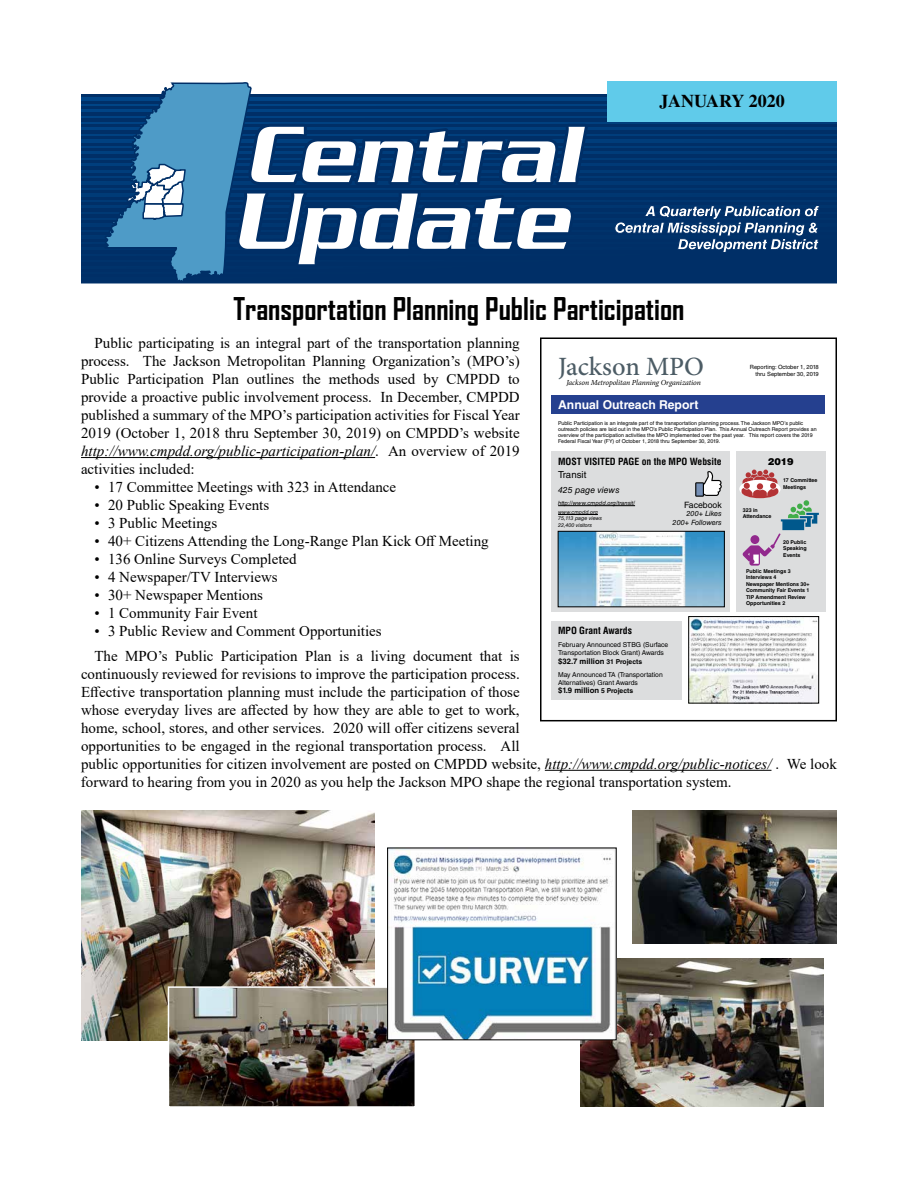
<style>
.page{position:relative;width:918px;height:1188px;background:#fff}
.page>*{position:absolute;margin:0;border:0;box-sizing:border-box;transform-origin:0 0}
.t1{font:700 30px "Agency FB";color:#000}
.t2{font:500 26.4px "Minion Pro";color:#4c5c65}
.t3{font:700 18px "Times LT Std";color:#000}
.t4{font:15px/18px "Times New Roman";color:#000}
.t5{font:700 12.15px "Helvetica LT Std";color:#fff}
.t6{font:700 condensed 9.6px "Helvetica LT Std";color:#000}
.t7{font:9.6px "Helvetica LT Std";color:#000}
.t8{font:900 9.6px "Helvetica LT Std";color:#000}
.t9{font:italic 8.7px "Helvetica LT Std";color:#000}
.t10{font:8.7px "Helvetica LT Std";color:#000}
.t11{font:700 7.8px "Helvetica LT Std";color:#000}
.t12{font:italic 7.8px "Minion Pro";letter-spacing:-.01em;color:#000}
.t13{font:italic 7.2px/8.7px "Helvetica LT Std";color:#000;text-align:right}
.t14{font:6.75px/8.1px "Helvetica LT Std";color:#000}
.t15{font:5.85px/6.9px "Helvetica LT Std";color:#000;text-align:right}
.t16{font:italic 5.85px "Helvetica LT Std";color:#000}
.t17{font:5.25px/5.8px "Helvetica LT Std";color:#000}
.t18{font:700 5.25px/6.3px "Helvetica LT Std";color:#000}
.t19{font:italic 5.25px/6.3px "Helvetica LT Std";color:#000}
.s1{font-style:italic}
.s2{font-size:6.75px}
</style>
<div class="page">
<svg style="left:81px;top:97px;width:756px;height:183px;background:#003772"></svg>
<hr style="left:81px;top:94px;width:756px;height:3px;background:#002f67">
<hr style="left:81px;top:101px;width:756px;height:3px;background:#002f67">
<hr style="left:81px;top:106px;width:756px;height:3px;background:#002f67">
<hr style="left:81px;top:112px;width:756px;height:4px;background:#002f67">
<hr style="left:81px;top:118px;width:756px;height:4px;background:#002f67">
<hr style="left:81px;top:124px;width:756px;height:3px;background:#002f67">
<hr style="left:81px;top:130px;width:756px;height:4px;background:#002f67">
<hr style="left:81px;top:136px;width:756px;height:3px;background:#002f67">
<hr style="left:81px;top:143px;width:756px;height:2px;background:#002f67">
<hr style="left:81px;top:148px;width:756px;height:3px;background:#002f67">
<hr style="left:81px;top:154px;width:756px;height:4px;background:#002f67">
<hr style="left:81px;top:160px;width:756px;height:3px;background:#002f67">
<hr style="left:81px;top:166px;width:756px;height:4px;background:#002f67">
<hr style="left:81px;top:173px;width:756px;height:3px;background:#002f67">
<hr style="left:81px;top:178px;width:756px;height:4px;background:#002f67">
<hr style="left:81px;top:185px;width:756px;height:3px;background:#002f67">
<hr style="left:81px;top:190px;width:756px;height:3px;background:#002f67">
<hr style="left:81px;top:197px;width:756px;height:3px;background:#002f67">
<hr style="left:81px;top:202px;width:756px;height:3px;background:#002f67">
<hr style="left:81px;top:208px;width:756px;height:3px;background:#002f67">
<hr style="left:81px;top:214px;width:756px;height:4px;background:#002f67">
<hr style="left:81px;top:220px;width:756px;height:3px;background:#002f67">
<hr style="left:81px;top:227px;width:756px;height:3px;background:#002f67">
<hr style="left:81px;top:232px;width:756px;height:3px;background:#002f67">
<hr style="left:81px;top:239px;width:756px;height:3px;background:#002f67">
<hr style="left:81px;top:244px;width:756px;height:3px;background:#002f67">
<hr style="left:81px;top:250px;width:756px;height:3px;background:#002f67">
<hr style="left:81px;top:256px;width:756px;height:4px;background:#002f67">
<hr style="left:81px;top:262px;width:756px;height:3px;background:#002f67">
<hr style="left:81px;top:269px;width:756px;height:3px;background:#002f67">
<hr style="left:81px;top:274px;width:756px;height:3px;background:#002f67">
<svg style="left:81px;top:280px;width:756px;height:4px"></svg>
<svg style="left:103px;top:82px;width:485px;height:202px"></svg>
<svg style="left:614px;top:205px;width:206px;height:47px"></svg>
<div style="left:608px;top:81px;width:229px;height:41px;background:#60cbea"></div>
<hr style="left:81px;top:457px;width:294px;height:1px;background:#000">
<hr style="left:545px;top:770px;width:226px;height:1px;background:#000">
<div style="left:552px;top:396px;width:273px;height:18px;background:#25408f"></div>
<div style="left:552px;top:451px;width:178px;height:161px;background:#dcddde"></div>
<div style="left:736px;top:451px;width:89px;height:161px;background:#dcddde"></div>
<img style="left:560px;top:533px;width:163px;height:72px">
<div style="left:558px;top:531px;width:167px;height:76px;border:1px solid #000"></div>
<hr style="left:558px;top:505px;width:77px;height:1px;background:#000">
<hr style="left:558px;top:514px;width:40px;height:1px;background:#000">
<svg style="left:695px;top:471px;width:27px;height:26px"></svg>
<img style="left:691px;top:618px;width:126px;height:83px">
<div style="left:689px;top:616px;width:130px;height:87px;border:1px solid #000"></div>
<svg style="left:739px;top:480px;width:42px;height:18px"></svg>
<svg style="left:742px;top:470px;width:77px;height:96px"></svg>
<div style="left:552px;top:621px;width:130px;height:78px;background:#dcddde"></div>
<div style="left:540px;top:338px;width:297px;height:383px;border:2px solid #000"></div>
<img style="left:81px;top:810px;width:293px;height:230px">
<img style="left:633px;top:810px;width:204px;height:134px">
<img style="left:580px;top:958px;width:244px;height:149px">
<img style="left:171px;top:989px;width:242px;height:116px">
<div style="left:168px;top:986px;width:248px;height:122px;border:2px solid #fff"></div>
<img style="left:389px;top:850px;width:226px;height:188px">
<p class="t3" style="left:660px;top:90px;width:127px">JANUARY 2020</p>
<h1 class="t1" style="left:233px;top:290px;width:453px">Transportation Planning Public Participation</h1>
<p class="t4" style="left:81px;top:333px;width:440px;text-align:justify;text-indent:14px">Public participating is an integral part of the transportation planning process. The Jackson Metropolitan Planning Organization’s (MPO’s)<br>Public Participation Plan outlines the methods used by CMPDD to provide a proactive public involvement process. In December, CMPDD published a summary of the MPO’s participation activities for Fiscal Year 2019 (October 1, 2018 thru September 30, 2019) on CMPDD’s website <span class="s1">http://www.cmpdd.org/public-participation-plan/</span>. An overview of 2019 activities included:</p>
<p class="t4" style="left:95px;top:477px;width:303px">• 17 Committee Meetings with 323 in Attendance</p>
<p class="t4" style="left:95px;top:495px;width:176px">• 20 Public Speaking Events</p>
<p class="t4" style="left:95px;top:513px;width:124px">• 3 Public Meetings</p>
<p class="t4" style="left:95px;top:531px;width:396px">• 40+ Citizens Attending the Long-Range Plan Kick Off Meeting</p>
<p class="t4" style="left:95px;top:549px;width:204px">• 136 Online Surveys Completed</p>
<p class="t4" style="left:95px;top:567px;width:185px">• 4 Newspaper/TV Interviews</p>
<p class="t4" style="left:95px;top:585px;width:170px">• 30+ Newspaper Mentions</p>
<p class="t4" style="left:95px;top:603px;width:165px">• 1 Community Fair Event</p>
<p class="t4" style="left:95px;top:618px;width:427px;line-height:24.8px">• 3 Public Review and Comment Opportunities<br>The MPO’s Public Participation Plan is a living document that is</p>
<p class="t4" style="left:81px;top:664px;width:758px">continuously reviewed for revisions to improve the participation process.<br>Effective transportation planning must include the participation of those<br>whose everyday lives are affected by how they are able to get to work,<br>home, school, stores, and other services. 2020 will offer citizens several<br>opportunities to be engaged in the regional transportation process. All<br>public opportunities for citizen involvement are posted on CMPDD website, <span class="s1">http://www.cmpdd.org/public-notices/</span> . We look forward to hearing from you in 2020 as you help the Jackson MPO shape the regional transportation system.</p>
<h2 class="t2" style="left:558px;top:349px;width:147px">Jackson MPO</h2>
<p class="t12" style="left:566px;top:378px;width:136px">Jackson Metropolitan Planning Organization</p>
<p class="t15" style="left:750px;top:364px;width:70px">Reporting: October 1, 2018 thru September 30, 2019</p>
<p class="t5" style="left:558px;top:397px;width:142px">Annual Outreach Report</p>
<p class="t17" style="left:558px;top:420px;width:260px">Public Participation is an integrate part of the transportation planning process. The Jackson MPO’s public outreach policies are laid out in the MPO’s Public Participation Plan. This Annual Outreach Report provides an overview of the participation activities the MPO implemented over the past year. This report covers the 2019<br>Federal Fiscal Year (FY) of October 1, 2018 thru September 30, 2019.</p>
<p class="t6" style="left:558px;top:455px;width:165px">MOST VISITED PAGE on the MPO Website</p>
<p class="t7" style="left:558px;top:469px;width:30px">Transit</p>
<p class="t9" style="left:558px;top:485px;width:63px">425 page views</p>
<p class="t16" style="left:558px;top:500px;width:78px">http://www.cmpdd.org/transit/</p>
<p class="t19" style="left:558px;top:509px;width:46px">www.cmpdd.org<br>75,113 page views<br>22,400 visitors</p>
<p class="t8" style="left:768px;top:455px;width:27px">2019</p>
<p class="t18" style="left:783px;top:477px;width:36px">17 Committee<br>Meetings</p>
<p class="t10" style="left:684px;top:500px;width:39px">Facebook</p>
<p class="t13" style="left:673px;top:509px;width:51px">200+ Likes<br>200+ Followers</p>
<p class="t18" style="left:743px;top:507px;width:30px">323 in<br>Attendance</p>
<p class="t18" style="left:783px;top:539px;width:25px;text-align:justify">20 Public Speaking Events</p>
<p class="t18" style="left:746px;top:568px;width:65px">Public Meetings 3<br>Interviews 4<br>Newspaper Mentions 30+<br>Community Fair Events 1<br>TIP Amendment Review<br>Opportunities 2</p>
<p class="t6" style="left:558px;top:625px;width:75px">MPO Grant Awards</p>
<p class="t14" style="left:558px;top:641px;width:112px">February Announced STBG (Surface<br>Transportation Block Grant) Awards</p>
<p class="t11" style="left:558px;top:656px;width:86px">$32.7 million <span class="s2">31 Projects</span></p>
<p class="t14" style="left:558px;top:670px;width:106px">May Announced TA (Transportation<br>Alternatives) Grant Awards</p>
<p class="t11" style="left:558px;top:685px;width:77px">$1.9 million <span class="s2">5 Projects</span></p>
</div>
